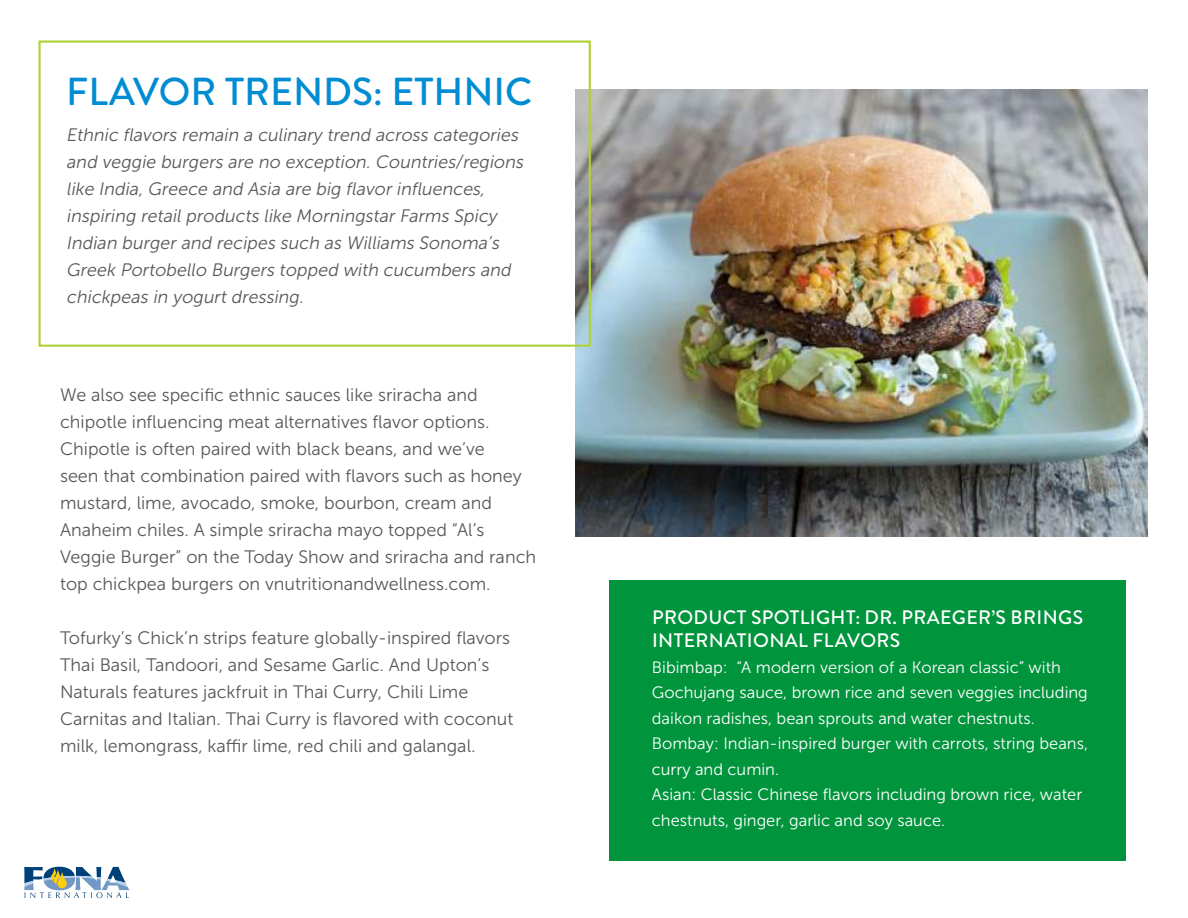
<style>
.page{position:relative;width:1188px;height:918px;background:#fff}
.page>*{position:absolute;margin:0;border:0;box-sizing:border-box;transform-origin:0 0}
.t1{font:500 39px "Brandon Grotesque";color:#008cd3}
.t2{font:500 19.5px/23.4px "Brandon Grotesque";letter-spacing:.02em;color:#fff}
.t3{font:18px/27px "Museo Sans 300";color:#57585a}
.t4{font:italic 18px/27px "Museo Sans 300";color:#57585a}
.t5{font:16.5px/25.5px "Museo Sans 300";color:#fff}
</style>
<div class="page">
<svg style="left:24px;top:867px;width:105px;height:31px"></svg>
<img style="left:575px;top:90px;width:573px;height:447px">
<div style="left:38px;top:40px;width:553px;height:307px;border:2px solid #b0d136"></div>
<div style="left:609px;top:580px;width:517px;height:281px;background:#00943d"></div>
<h1 class="t1" style="left:66px;top:65px;width:468px">FLAVOR TRENDS: ETHNIC</h1>
<p class="t4" style="left:66px;top:122px;width:462px">Ethnic flavors remain a culinary trend across categories and veggie burgers are no exception. Countries/regions like India, Greece and Asia are big flavor influences, inspiring retail products like Morningstar Farms Spicy Indian burger and recipes such as Williams Sonoma’s Greek Portobello Burgers topped with cucumbers and chickpeas in yogurt dressing.</p>
<p class="t3" style="left:60px;top:381px;width:478px">We also see specific ethnic sauces like sriracha and chipotle influencing meat alternatives flavor options.<br>Chipotle is often paired with black beans, and we’ve<br>seen that combination paired with flavors such as honey mustard, lime, avocado, smoke, bourbon, cream and Anaheim chiles. A simple sriracha mayo topped “Al’s Veggie Burger” on the Today Show and sriracha and ranch top chickpea burgers on vnutritionandwellness.com.</p>
<p class="t3" style="left:60px;top:624px;width:455px">Tofurky’s Chick’n strips feature globally-inspired flavors Thai Basil, Tandoori, and Sesame Garlic. And Upton’s Naturals features jackfruit in Thai Curry, Chili Lime Carnitas and Italian. Thai Curry is flavored with coconut milk, lemongrass, kaffir lime, red chili and galangal.</p>
<p class="t2" style="left:652px;top:606px;width:433px">PRODUCT SPOTLIGHT: DR. PRAEGER’S BRINGS<br>INTERNATIONAL FLAVORS</p>
<p class="t5" style="left:652px;top:654px;width:438px">Bibimbap: “A modern version of a Korean classic” with Gochujang sauce, brown rice and seven veggies including daikon radishes, bean sprouts and water chestnuts.<br>Bombay: Indian-inspired burger with carrots, string beans, curry and cumin.<br>Asian: Classic Chinese flavors including brown rice, water chestnuts, ginger, garlic and soy sauce.</p>
</div>
